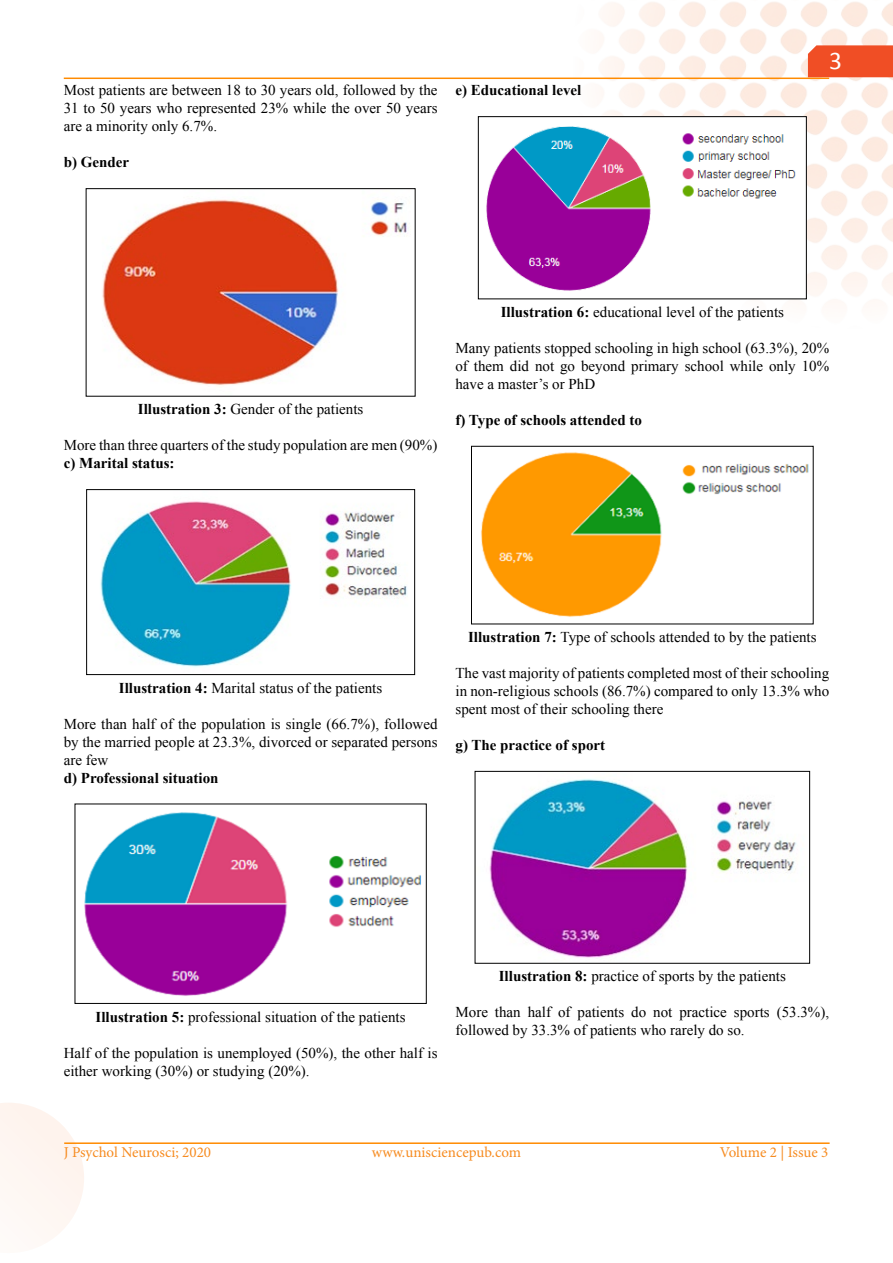
<style>
.page{position:relative;width:893px;height:1263px;background:#fff}
.page>*{position:absolute;margin:0;border:0;box-sizing:border-box;transform-origin:0 0}
.t1{font:25.5px "Calibri";color:#fff}
.t2{font:15px/18px "Times New Roman";color:#000;text-align:justify}
.t3{font:700 15px "Times New Roman";color:#000}
.t4{font:15px "Minion Pro";color:#f68b20}
.s1{font-weight:700}
</style>
<div class="page">
<svg style="left:0;top:1103px;width:84px;height:135px"></svg>
<img style="left:571px;top:2px;width:322px;height:298px">
<div style="left:808px;top:45px;width:85px;height:32px;background:#f04e25"></div>
<hr style="left:64px;top:1142px;width:766px;height:2px;background:#ff8b01">
<hr style="left:64px;top:78px;width:765px;height:1px;background:#ff8b01">
<img style="left:102px;top:199px;width:307px;height:187px">
<div style="left:86px;top:188px;width:329px;height:208px;border:1px solid #000"></div>
<img style="left:100px;top:501px;width:307px;height:167px">
<div style="left:86px;top:489px;width:329px;height:186px;border:1px solid #000"></div>
<img style="left:84px;top:812px;width:338px;height:184px">
<img style="left:486px;top:118px;width:318px;height:179px">
<div style="left:478px;top:116px;width:328px;height:183px;border:1px solid #000"></div>
<img style="left:481px;top:452px;width:328px;height:165px">
<div style="left:471px;top:446px;width:342px;height:178px;border:1px solid #000"></div>
<img style="left:489px;top:779px;width:308px;height:179px">
<div style="left:475px;top:771px;width:335px;height:192px;border:1px solid #000"></div>
<p class="t2" style="left:64px;top:81px;width:375px">Most patients are between 18 to 30 years old, followed by the 31 to 50 years who represented 23% while the over 50 years are a minority only 6.7%.</p>
<p class="t3" style="left:64px;top:152px;width:67px">b) Gender</p>
<p class="t3" style="left:455px;top:80px;width:127px">e) Educational level</p>
<h1 class="t1" style="left:829px;top:44px;width:14px">3</h1>
<p class="t2" style="left:138px;top:400px;width:227px"><span class="s1">Illustration 3:</span> Gender of the patients</p>
<p class="t2" style="left:64px;top:436px;width:375px">More than three quarters of the study population are men (90%)</p>
<p class="t3" style="left:64px;top:453px;width:112px">c) Marital status:</p>
<p class="t2" style="left:501px;top:303px;width:285px"><span class="s1">Illustration 6:</span> educational level of the patients</p>
<p class="t2" style="left:455px;top:339px;width:375px">Many patients stopped schooling in high school (63.3%), 20% of them did not go beyond primary school while only 10% have a master’s or PhD</p>
<p class="t3" style="left:455px;top:410px;width:188px">f) Type of schools attended to</p>
<p class="t2" style="left:119px;top:678px;width:265px"><span class="s1">Illustration 4:</span> Marital status of the patients</p>
<p class="t2" style="left:64px;top:714px;width:375px">More than half of the population is single (66.7%), followed by the married people at 23.3%, divorced or separated persons are few</p>
<p class="t3" style="left:64px;top:767px;width:156px">d) Professional situation</p>
<p class="t2" style="left:468px;top:628px;width:350px"><span class="s1">Illustration 7:</span> Type of schools attended to by the patients</p>
<p class="t2" style="left:455px;top:664px;width:375px">The vast majority of patients completed most of their schooling in non-religious schools (86.7%) compared to only 13.3% who spent most of their schooling there</p>
<p class="t3" style="left:455px;top:735px;width:151px">g) The practice of sport</p>
<p class="t2" style="left:96px;top:1007px;width:311px"><span class="s1">Illustration 5:</span> professional situation of the patients</p>
<p class="t2" style="left:64px;top:1043px;width:375px">Half of the population is unemployed (50%), the other half is either working (30%) or studying (20%).</p>
<p class="t2" style="left:499px;top:967px;width:289px"><span class="s1">Illustration 8:</span> practice of sports by the patients</p>
<p class="t2" style="left:455px;top:1003px;width:375px">More than half of patients do not practice sports (53.3%), followed by 33.3% of patients who rarely do so.</p>
<p class="t4" style="left:64px;top:1142px;width:149px">J Psychol Neurosci; 2020</p>
<p class="t4" style="left:372px;top:1142px;width:151px">www.unisciencepub.com</p>
<p class="t4" style="left:720px;top:1142px;width:110px">Volume 2 | Issue 3</p>
</div>
